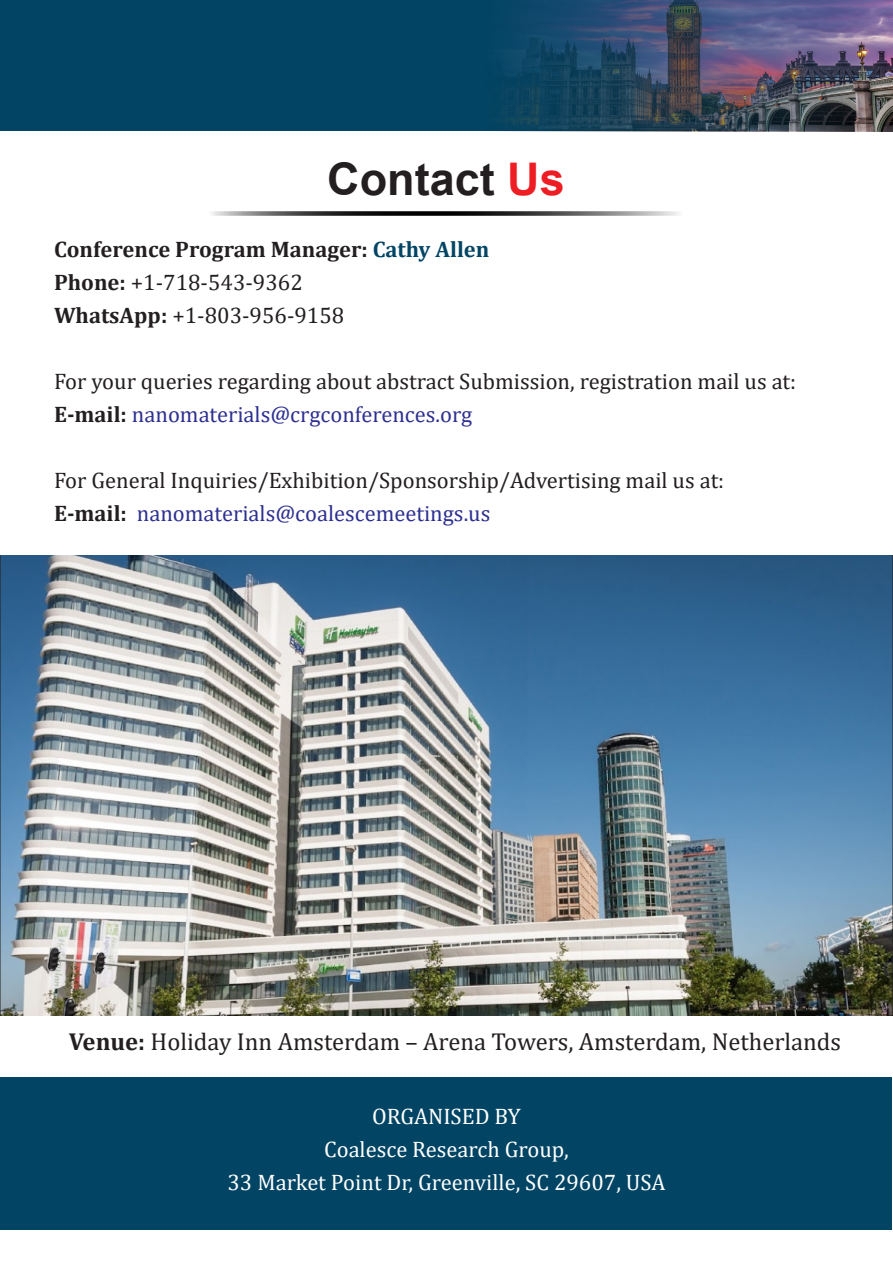
<style>
.page{position:relative;width:893px;height:1263px;background:#fff}
.page>*{position:absolute;margin:0;border:0;box-sizing:border-box;transform-origin:0 0}
.t1{font:700 45px "Arial";color:#231f20}
.t2{font:24.6px "Cambria";color:#231f20}
.t3{font:22.5px "Cambria";color:#231f20}
.t4{font:22.5px "Cambria";color:#2e3092}
.t5{font:22.5px "Cambria";color:#fff}
.t6{font:700 22.5px "Cambria";color:#231f20}
.s1{color:#ee1d23}
.s2{color:#014464}
.s3{font-weight:700}
.s4{font-weight:700;color:#231f20}
</style>
<div class="page">
<div style="left:1px;top:1077px;width:891px;height:152px;background:#014464"></div>
<svg style="left:211px;top:211px;width:468px;height:5px;background:#5f5f5f"></svg>
<div style="left:0;top:1px;width:893px;height:130px;background:#014464"></div>
<img style="left:501px;top:1px;width:392px;height:130px">
<img style="left:0;top:555px;width:893px;height:460px">
<p class="t1" style="left:327px;top:148px;width:239px">Contact <span class="s1">Us</span></p>
<p class="t6" style="left:54px;top:233px;width:437px">Conference Program Manager: <span class="s2">Cathy Allen</span></p>
<p class="t3" style="left:54px;top:269px;width:250px"><span class="s3">Phone:</span> +1-718-543-9362</p>
<p class="t3" style="left:54px;top:302px;width:292px"><span class="s3">WhatsApp:</span> +1-803-956-9158</p>
<p class="t3" style="left:54px;top:368px;width:744px">For your queries regarding about abstract Submission, registration mail us at:</p>
<p class="t4" style="left:54px;top:401px;width:420px"><span class="s4">E-mail:</span> nanomaterials@crgconferences.org</p>
<p class="t3" style="left:54px;top:467px;width:672px">For General Inquiries/Exhibition/Sponsorship/Advertising mail us at:</p>
<p class="t4" style="left:54px;top:500px;width:438px"><span class="s4">E-mail:</span> nanomaterials@coalescemeetings.us</p>
<p class="t2" style="left:69px;top:1027px;width:774px"><span class="s3">Venue:</span> Holiday Inn Amsterdam – Arena Towers, Amsterdam, Netherlands</p>
<p class="t5" style="left:372px;top:1103px;width:150px">ORGANISED BY</p>
<p class="t5" style="left:324px;top:1136px;width:246px">Coalesce Research Group,</p>
<p class="t5" style="left:227px;top:1169px;width:439px">33 Market Point Dr, Greenville, SC 29607, USA</p>
</div>
